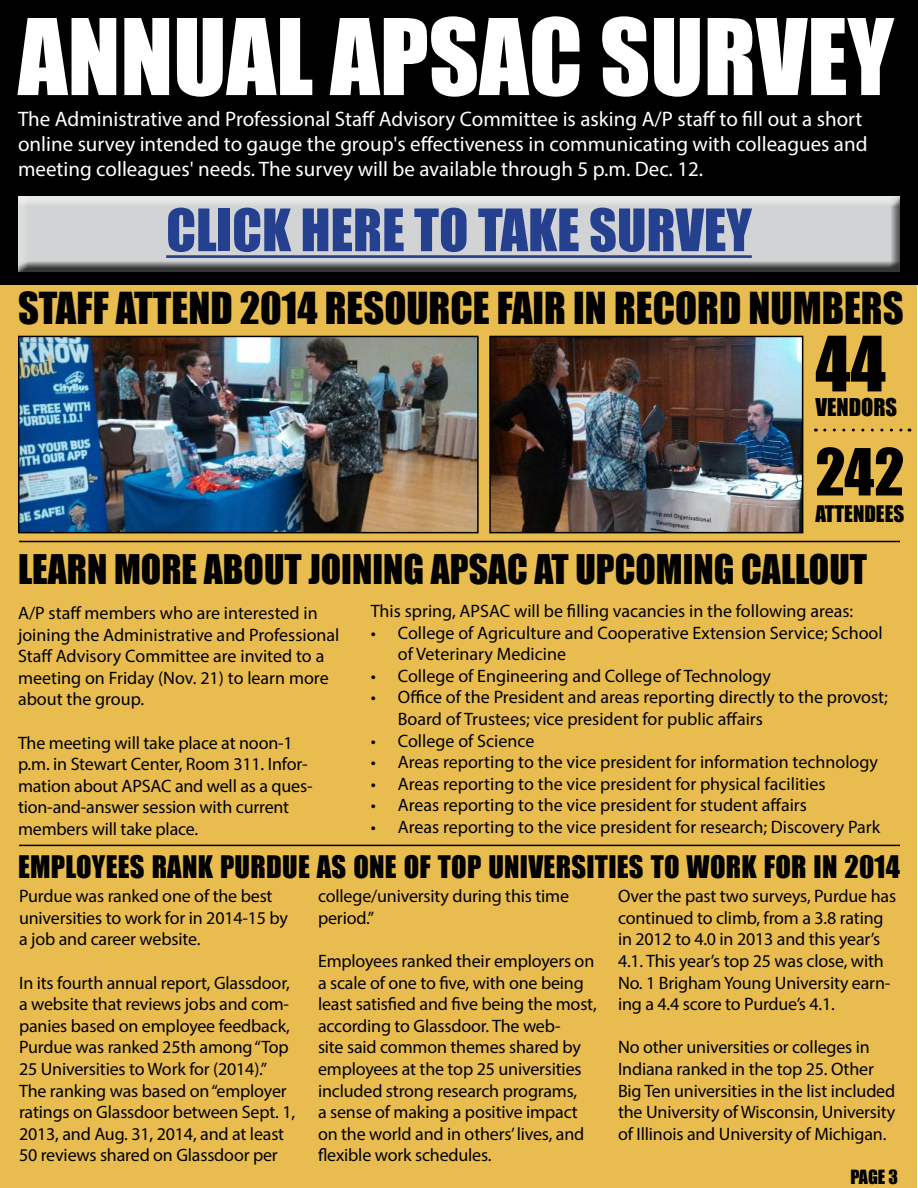
<style>
.page{position:relative;width:918px;height:1188px;background:#fff}
.page>*{position:absolute;margin:0;border:0;box-sizing:border-box;transform-origin:0 0}
.t1{font:97.5px "Impact";color:#fff}
.t2{font:70.5px "Impact";color:#000}
.t3{font:60px "Impact";color:#000}
.t4{font:54px "Impact";color:#25408f}
.t5{font:40.5px "Impact";color:#000}
.t6{font:37.5px "Impact";color:#000}
.t7{font:28.5px "Impact";letter-spacing:.01em;color:#000}
.t8{font:22.5px "Impact";color:#000}
.t9{font:21px/25.2px "Myriad Pro";color:#fff}
.t10{font:21px "Impact";color:#000}
.t11{font:18px/21.6px "Myriad Pro";letter-spacing:-.01em;color:#000}
.t12{font:18px "Impact";color:#000}
</style>
<div class="page">
<div style="left:1px;top:272px;width:916px;height:916px;background:#e9bc4f"></div>
<div style="left:0;top:0;width:918px;height:284px;background:#000"></div>
<img style="left:21px;top:339px;width:455px;height:191px">
<div style="left:18px;top:336px;width:461px;height:197px;border:2px solid #000"></div>
<img style="left:492px;top:339px;width:308px;height:191px">
<div style="left:489px;top:336px;width:314px;height:197px;border:2px solid #000"></div>
<div style="left:12px;top:189px;width:899px;height:83px;background:#000;opacity:.75"></div>
<hr style="left:166px;top:255px;width:586px;height:3px;background:#25408f">
<hr style="left:19px;top:541px;width:881px;height:1px;background:#000">
<hr style="left:19px;top:845px;width:881px;height:1px;background:#000">
<svg style="left:825px;top:429px;width:85px;height:3px"></svg>
<h1 class="t1" style="left:18px;top:-19px;width:877px">ANNUAL APSAC SURVEY</h1>
<p class="t9" style="left:18px;top:106px;width:851px">The Administrative and Professional Staff Advisory Committee is asking A/P staff to fill out a short online survey intended to gauge the group's effectiveness in communicating with colleagues and meeting colleagues' needs. The survey will be available through 5 p.m. Dec. 12.</p>
<h3 class="t4" style="left:166px;top:188px;width:587px">CLICK HERE TO TAKE SURVEY</h3>
<h3 class="t5" style="left:18px;top:276px;width:887px">STAFF ATTEND 2014 RESOURCE FAIR IN RECORD NUMBERS</h3>
<h2 class="t2" style="left:815px;top:309px;width:72px">44</h2>
<p class="t8" style="left:815px;top:390px;width:83px">VENDORS</p>
<h3 class="t3" style="left:815px;top:425px;width:91px">242</h3>
<p class="t10" style="left:815px;top:498px;width:90px">ATTENDEES</p>
<h3 class="t6" style="left:18px;top:541px;width:851px">LEARN MORE ABOUT JOINING APSAC AT UPCOMING CALLOUT</h3>
<p class="t11" style="left:18px;top:602px;width:323px">A/P staff members who are interested in joining the Administrative and Professional Staff Advisory Committee are invited to a meeting on Friday (Nov. 21) to learn more about the group.</p>
<p class="t11" style="left:18px;top:732px;width:296px">The meeting will take place at noon-1 p.m. in Stewart Center, Room 311. Infor&shy;mation about APSAC and well as a ques&shy;tion-and-answer session with current members will take place.</p>
<p class="t11" style="left:371px;top:600px;width:484px">This spring, APSAC will be filling vacancies in the following areas:</p>
<p class="t11" style="left:398px;top:621px;width:486px;text-indent:-27px">• College of Agriculture and Cooperative Extension Service; School of Veterinary Medicine</p>
<p class="t11" style="left:371px;top:665px;width:402px">• College of Engineering and College of Technology</p>
<p class="t11" style="left:398px;top:686px;width:492px;text-indent:-27px">• Office of the President and areas reporting directly to the provost;<br>Board of Trustees; vice president for public affairs</p>
<p class="t11" style="left:371px;top:729px;width:165px">• College of Science</p>
<p class="t11" style="left:371px;top:751px;width:509px">• Areas reporting to the vice president for information technology</p>
<p class="t11" style="left:371px;top:773px;width:456px">• Areas reporting to the vice president for physical facilities</p>
<p class="t11" style="left:371px;top:794px;width:438px">• Areas reporting to the vice president for student affairs</p>
<p class="t11" style="left:371px;top:816px;width:511px">• Areas reporting to the vice president for research; Discovery Park</p>
<h3 class="t7" style="left:18px;top:845px;width:884px">EMPLOYEES RANK PURDUE AS ONE OF TOP UNIVERSITIES TO WORK FOR IN 2014</h3>
<p class="t11" style="left:318px;top:885px;width:253px">college/university during this time period.”</p>
<p class="t11" style="left:318px;top:950px;width:280px">Employees ranked their employers on a scale of one to five, with one being least satisfied and five being the most, according to Glassdoor. The web-<br>site said common themes shared by employees at the top 25 universities included strong research programs,<br>a sense of making a positive impact on the world and in others’ lives, and flexible work schedules.</p>
<p class="t11" style="left:19px;top:885px;width:270px">Purdue was ranked one of the best universities to work for in 2014-15 by a job and career website.</p>
<p class="t11" style="left:19px;top:971px;width:278px">In its fourth annual report, Glassdoor, a website that reviews jobs and com&shy;panies based on employee feedback, Purdue was ranked 25th among “Top 25 Universities to Work for (2014).” The ranking was based on “employer ratings on Glassdoor between Sept. 1, 2013, and Aug. 31, 2014, and at least 50 reviews shared on Glassdoor per</p>
<p class="t11" style="left:618px;top:885px;width:280px">Over the past two surveys, Purdue has continued to climb, from a 3.8 rating in 2012 to 4.0 in 2013 and this year’s 4.1. This year’s top 25 was close, with No. 1 Brigham Young University earn&shy;ing a 4.4 score to Purdue’s 4.1.</p>
<p class="t11" style="left:618px;top:1036px;width:279px">No other universities or colleges in Indiana ranked in the top 25. Other Big Ten universities in the list included the University of Wisconsin, University of Illinois and University of Michigan.</p>
<p class="t12" style="left:850px;top:1163px;width:49px">PAGE 3</p>
</div>
